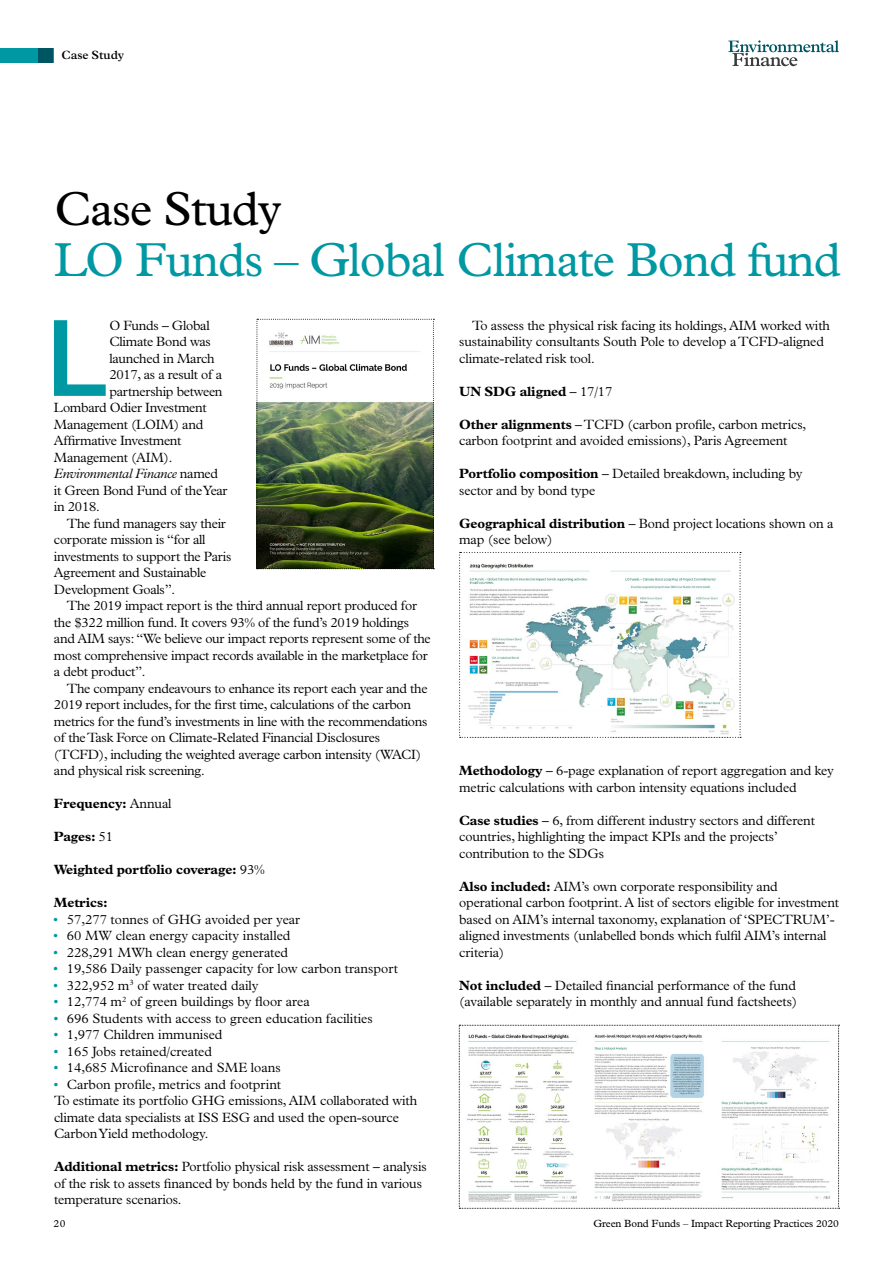
<style>
.page{position:relative;width:893px;height:1263px;background:#fff}
.page>*{position:absolute;margin:0;border:0;box-sizing:border-box;transform-origin:0 0}
.t1{font:500 105.9px "Helvetica Neue LT Pro";color:#0098a2}
.t2{font:48px "Plantin Std";letter-spacing:-.025em;color:#0098a2}
.t3{font:48px "Plantin Std";letter-spacing:-.025em;color:#000}
.t4{font:300 13.5px/16.5px "Plantin Std";letter-spacing:-.01em;color:#000}
.t5{font:700 13.5px "Plantin Std";letter-spacing:-.01em;color:#000}
.t6{font:italic 300 13.5px "Plantin Std";letter-spacing:-.02em;color:#000}
.t7{font:600 12px "Plantin Std";letter-spacing:-.01em;color:#000}
.t8{font:10.5px "Plantin Std";letter-spacing:-.01em;color:#000}
.s1{font-style:normal}
.s2{font-weight:300}
.s3{color:#0098a2}
.s4{font-weight:700}
</style>
<div class="page">
<div style="left:0;top:48px;width:53px;height:15px;background:#0098a2"></div>
<div style="left:38px;top:48px;width:15px;height:15px;background:#005562"></div>
<svg style="left:728px;top:40px;width:111px;height:26px"></svg>
<img style="left:257px;top:319px;width:177px;height:250px">
<svg style="left:459px;top:552px;width:282px;height:186px"></svg>
<svg style="left:459px;top:1025px;width:381px;height:184px"></svg>
<p class="t7" style="left:62px;top:48px;width:64px">Case Study</p>
<h2 class="t3" style="left:54px;top:181px;width:229px">Case Study</h2>
<h2 class="t2" style="left:54px;top:232px;width:789px">LO Funds – Global Climate Bond fund</h2>
<h1 class="t1" style="left:46px;top:294px;width:62px">L</h1>
<p class="t4" style="left:109px;top:317px;width:102px">O Funds – Global</p>
<p class="t4" style="left:109px;top:334px;width:103px">Climate Bond was</p>
<p class="t4" style="left:109px;top:350px;width:107px">launched in March</p>
<p class="t4" style="left:109px;top:367px;width:114px">2017, as a result of a</p>
<p class="t4" style="left:109px;top:383px;width:115px">partnership between</p>
<p class="t4" style="left:54px;top:400px;width:154px">Lombard Odier Investment</p>
<p class="t4" style="left:54px;top:416px;width:151px">Management (LOIM) and</p>
<p class="t4" style="left:54px;top:433px;width:129px">Affirmative Investment</p>
<p class="t4" style="left:54px;top:449px;width:120px">Management (AIM).</p>
<p class="t6" style="left:54px;top:466px;width:166px">Environmental Finance <span class="s1">named</span></p>
<p class="t4" style="left:54px;top:482px;width:175px">it Green Bond Fund of the Year</p>
<p class="t4" style="left:54px;top:499px;width:47px">in 2018.</p>
<p class="t4" style="left:67px;top:515px;width:161px">The fund managers say their</p>
<p class="t4" style="left:54px;top:532px;width:153px">corporate mission is “for all</p>
<p class="t4" style="left:54px;top:548px;width:179px">investments to support the Paris</p>
<p class="t4" style="left:54px;top:565px;width:154px">Agreement and Sustainable</p>
<p class="t4" style="left:54px;top:581px;width:123px">Development Goals”.</p>
<p class="t4" style="left:67px;top:598px;width:352px">The 2019 impact report is the third annual report produced for</p>
<p class="t4" style="left:54px;top:614px;width:357px">the $322 million fund. It covers 93% of the fund’s 2019 holdings</p>
<p class="t4" style="left:54px;top:631px;width:378px">and AIM says: “We believe our impact reports represent some of the</p>
<p class="t4" style="left:54px;top:647px;width:375px">most comprehensive impact records available in the marketplace for</p>
<p class="t4" style="left:54px;top:664px;width:93px">a debt product”.</p>
<p class="t4" style="left:67px;top:680px;width:362px">The company endeavours to enhance its report each year and the</p>
<p class="t4" style="left:54px;top:697px;width:359px">2019 report includes, for the first time, calculations of the carbon</p>
<p class="t4" style="left:54px;top:713px;width:375px">metrics for the fund’s investments in line with the recommendations</p>
<p class="t4" style="left:54px;top:730px;width:328px">of the Task Force on Climate-Related Financial Disclosures</p>
<p class="t4" style="left:54px;top:746px;width:369px">(TCFD), including the weighted average carbon intensity (WACI)</p>
<p class="t4" style="left:54px;top:763px;width:152px">and physical risk screening.</p>
<p class="t5" style="left:54px;top:796px;width:119px">Frequency: <span class="s2">Annual</span></p>
<p class="t5" style="left:54px;top:829px;width:61px">Pages: <span class="s2">51</span></p>
<p class="t5" style="left:54px;top:862px;width:212px">Weighted portfolio coverage: <span class="s2">93%</span></p>
<p class="t5" style="left:54px;top:895px;width:55px">Metrics:</p>
<p class="t4" style="left:54px;top:911px;width:248px"><span class="s3">•</span> 57,277 tonnes of GHG avoided per year</p>
<p class="t4" style="left:54px;top:928px;width:238px"><span class="s3">•</span> 60 MW clean energy capacity installed</p>
<p class="t4" style="left:54px;top:944px;width:236px"><span class="s3">•</span> 228,291 MWh clean energy generated</p>
<p class="t4" style="left:54px;top:961px;width:346px"><span class="s3">•</span> 19,586 Daily passenger capacity for low carbon transport</p>
<p class="t4" style="left:54px;top:977px;width:206px"><span class="s3">•</span> 322,952 m<sup>3</sup> of water treated daily</p>
<p class="t4" style="left:54px;top:994px;width:257px"><span class="s3">•</span> 12,774 m<sup>2</sup> of green buildings by floor area</p>
<p class="t4" style="left:54px;top:1010px;width:320px"><span class="s3">•</span> 696 Students with access to green education facilities</p>
<p class="t4" style="left:54px;top:1027px;width:170px"><span class="s3">•</span> 1,977 Children immunised</p>
<p class="t4" style="left:54px;top:1043px;width:160px"><span class="s3">•</span> 165 Jobs retained/created</p>
<p class="t4" style="left:54px;top:1060px;width:228px"><span class="s3">•</span> 14,685 Microfinance and SME loans</p>
<p class="t4" style="left:54px;top:1076px;width:365px"><span class="s3">•</span> Carbon profile, metrics and footprint<br>To estimate its portfolio GHG emissions, AIM collaborated with climate data specialists at ISS ESG and used the open-source Carbon Yield methodology.</p>
<p class="t4" style="left:54px;top:1159px;width:374px"><span class="s4">Additional metrics:</span> Portfolio physical risk assessment – analysis of the risk to assets financed by bonds held by the fund in various temperature scenarios.</p>
<p class="t4" style="left:459px;top:317px;width:372px;text-indent:13px">To assess the physical risk facing its holdings, AIM worked with sustainability consultants South Pole to develop a TCFD-aligned climate-related risk tool.</p>
<p class="t5" style="left:459px;top:383px;width:155px">UN SDG aligned <span class="s2">– 17/17</span></p>
<p class="t4" style="left:459px;top:416px;width:349px"><span class="s4">Other alignments</span> – TCFD (carbon profile, carbon metrics, carbon footprint and avoided emissions), Paris Agreement</p>
<p class="t4" style="left:459px;top:466px;width:345px"><span class="s4">Portfolio composition</span> – Detailed breakdown, including by sector and by bond type</p>
<p class="t4" style="left:459px;top:515px;width:376px"><span class="s4">Geographical distribution</span> – Bond project locations shown on a map (see below)</p>
<p class="t4" style="left:459px;top:763px;width:376px"><span class="s4">Methodology</span> – 6-page explanation of report aggregation and key metric calculations with carbon intensity equations included</p>
<p class="t4" style="left:459px;top:812px;width:357px"><span class="s4">Case studies</span> – 6, from different industry sectors and different countries, highlighting the impact KPIs and the projects’ contribution to the SDGs</p>
<p class="t4" style="left:459px;top:878px;width:381px"><span class="s4">Also included:</span> AIM’s own corporate responsibility and operational carbon footprint. A list of sectors eligible for investment based on AIM’s internal taxonomy, explanation of ‘SPECTRUM’- aligned investments (unlabelled bonds which fulfil AIM’s internal criteria)</p>
<p class="t4" style="left:459px;top:977px;width:340px"><span class="s4">Not included</span> – Detailed financial performance of the fund (available separately in monthly and annual fund factsheets)</p>
<p class="t8" style="left:54px;top:1217px;width:14px">20</p>
<p class="t8" style="left:593px;top:1217px;width:247px">Green Bond Funds – Impact Reporting Practices 2020</p>
</div>
